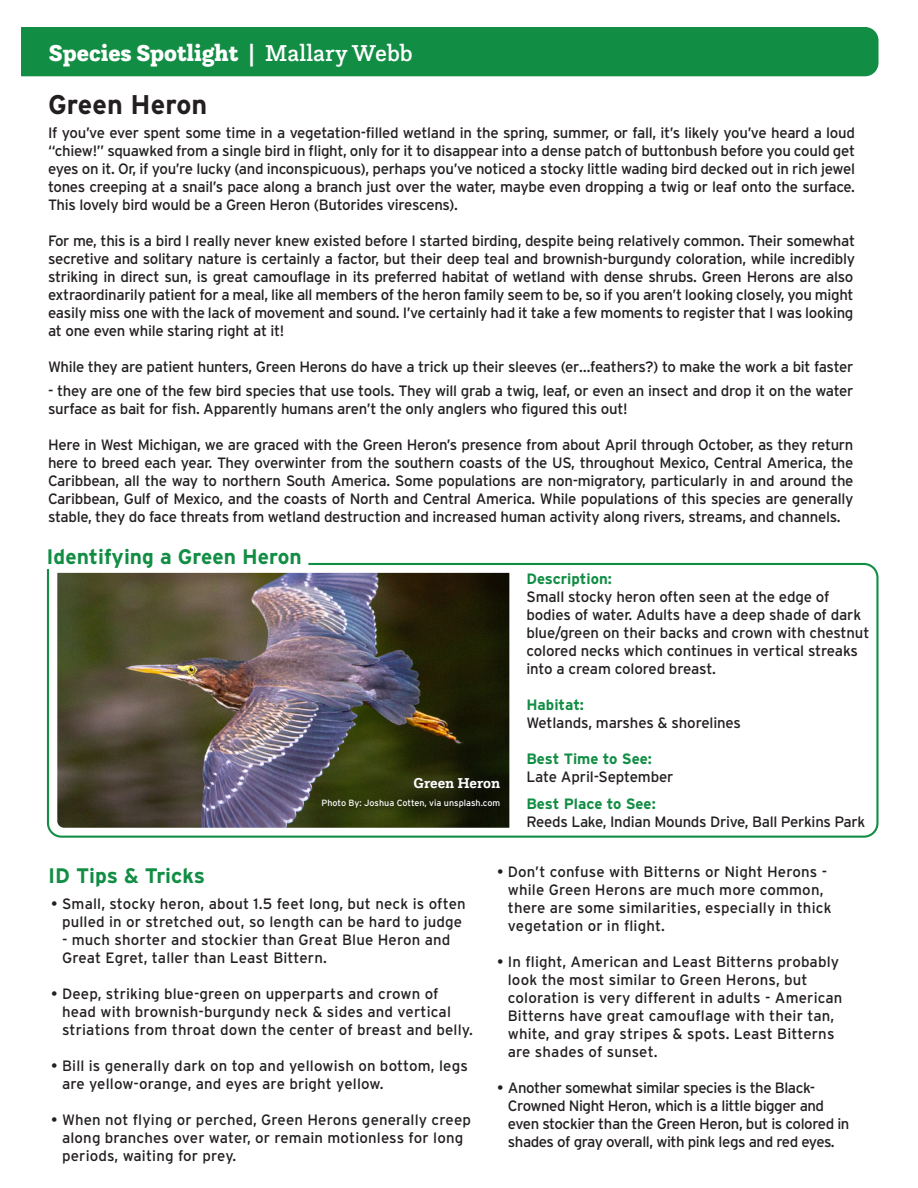
<style>
.page{position:relative;width:918px;height:1188px;background:#fff}
.page>*{position:absolute;margin:0;border:0;box-sizing:border-box;transform-origin:0 0}
.t1{font:700 27px "Interstate";color:#231f20}
.t2{font:900 24px "Questa Slab";color:#fff}
.t3{font:700 21px "Interstate";color:#118d44}
.t4{font:15px/18px "Interstate";letter-spacing:-.01em;color:#231f20}
.t5{font:15px/18px "Interstate";letter-spacing:.01em;color:#231f20}
.t6{font:15px/18px "Interstate";letter-spacing:-.03em;color:#231f20}
.t7{font:700 15px "Questa Slab";color:#fff}
.t8{font:9px "Interstate";color:#fff}
.s1{font-weight:700}
.s2{font-weight:500}
.s3{font-weight:700;color:#118d44}
</style>
<div class="page">
<div style="left:21px;top:27px;width:858px;height:49px;background:#118d44"></div>
<img style="left:46px;top:562px;width:833px;height:276px">
<div style="left:314px;top:770px;width:194px;height:46px;background:#231f20;opacity:.75"></div>
<p class="t2" style="left:49px;top:37px;width:365px">Species Spotlight <span class="s1">|</span> <span class="s2">Mallary Webb</span></p>
<p class="t1" style="left:48px;top:90px;width:161px">Green Heron</p>
<p class="t4" style="left:48px;top:124px;width:809px;text-align:justify">If you’ve ever spent some time in a vegetation-filled wetland in the spring, summer, or fall, it’s likely you’ve heard a loud “chiew!” squawked from a single bird in flight, only for it to disappear into a dense patch of buttonbush before you could get eyes on it. Or, if you’re lucky (and inconspicuous), perhaps you’ve noticed a stocky little wading bird decked out in rich jewel tones creeping at a snail’s pace along a branch just over the water, maybe even dropping a twig or leaf onto the surface.<br>This lovely bird would be a Green Heron (Butorides virescens).</p>
<p class="t4" style="left:48px;top:232px;width:809px;text-align:justify">For me, this is a bird I really never knew existed before I started birding, despite being relatively common. Their somewhat secretive and solitary nature is certainly a factor, but their deep teal and brownish-burgundy coloration, while incredibly striking in direct sun, is great camouflage in its preferred habitat of wetland with dense shrubs. Green Herons are also extraordinarily patient for a meal, like all members of the heron family seem to be, so if you aren’t looking closely, you might easily miss one with the lack of movement and sound. I’ve certainly had it take a few moments to register that I was looking at one even while staring right at it!</p>
<p class="t4" style="left:48px;top:358px;width:807px">While they are patient hunters, Green Herons do have a trick up their sleeves (er…feathers?) to make the work a bit faster</p>
<p class="t4" style="left:48px;top:382px;width:807px">- they are one of the few bird species that use tools. They will grab a twig, leaf, or even an insect and drop it on the water surface as bait for fish. Apparently humans aren’t the only anglers who figured this out!</p>
<p class="t4" style="left:48px;top:436px;width:807px;text-align:justify">Here in West Michigan, we are graced with the Green Heron’s presence from about April through October, as they return here to breed each year. They overwinter from the southern coasts of the US, throughout Mexico, Central America, the Caribbean, all the way to northern South America. Some populations are non-migratory, particularly in and around the Caribbean, Gulf of Mexico, and the coasts of North and Central America. While populations of this species are generally stable, they do face threats from wetland destruction and increased human activity along rivers, streams, and channels.</p>
<p class="t3" style="left:46px;top:545px;width:257px">Identifying a Green Heron</p>
<p class="t7" style="left:414px;top:773px;width:88px">Green Heron</p>
<p class="t8" style="left:321px;top:798px;width:180px">Photo By: Joshua Cotten, via unsplash.com</p>
<p class="t4" style="left:526px;top:569px;width:344px"><span class="s3">Description:<br></span>Small stocky heron often seen at the edge of bodies of water. Adults have a deep shade of dark blue/green on their backs and crown with chestnut colored necks which continues in vertical streaks into a cream colored breast.</p>
<p class="t4" style="left:526px;top:695px;width:216px"><span class="s3">Habitat:<br></span>Wetlands, marshes &amp; shorelines</p>
<p class="t4" style="left:526px;top:749px;width:149px"><span class="s3">Best Time to See:<br></span>Late April-September</p>
<p class="t4" style="left:526px;top:794px;width:340px"><span class="s3">Best Place to See:<br></span>Reeds Lake, Indian Mounds Drive, Ball Perkins Park</p>
<p class="t3" style="left:48px;top:864px;width:159px">ID Tips &amp; Tricks</p>
<p class="t5" style="left:51px;top:894px;width:416px;text-align:center">• Small, stocky heron, about 1.5 feet long, but neck is often pulled in or stretched out, so length can be hard to judge</p>
<p class="t5" style="left:62px;top:930px;width:390px">- much shorter and stockier than Great Blue Heron and<br>Great Egret, taller than Least Bittern.</p>
<p class="t5" style="left:62px;top:984px;width:412px;text-indent:-11px">• Deep, striking blue-green on upperparts and crown of head with brownish-burgundy neck &amp; sides and vertical striations from throat down the center of breast and belly.</p>
<p class="t5" style="left:62px;top:1056px;width:407px;text-indent:-11px">• Bill is generally dark on top and yellowish on bottom, legs are yellow-orange, and eyes are bright yellow.</p>
<p class="t5" style="left:62px;top:1110px;width:410px;text-indent:-11px">• When not flying or perched, Green Herons generally creep along branches over water, or remain motionless for long periods, waiting for prey.</p>
<p class="t5" style="left:497px;top:863px;width:332px">• Don’t confuse with Bitterns or Night Herons -</p>
<p class="t5" style="left:508px;top:881px;width:325px">while Green Herons are much more common, there are some similarities, especially in thick vegetation or in flight.</p>
<p class="t5" style="left:497px;top:953px;width:344px">• In flight, American and Least Bitterns probably</p>
<p class="t5" style="left:508px;top:971px;width:336px">look the most similar to Green Herons, but coloration is very different in adults - American Bitterns have great camouflage with their tan, white, and gray stripes &amp; spots. Least Bitterns are shades of sunset.</p>
<p class="t6" style="left:497px;top:1079px;width:320px">• Another somewhat similar species is the Black-</p>
<p class="t6" style="left:508px;top:1097px;width:343px">Crowned Night Heron, which is a little bigger and even stockier than the Green Heron, but is colored in shades of gray overall, with pink legs and red eyes.</p>
</div>
